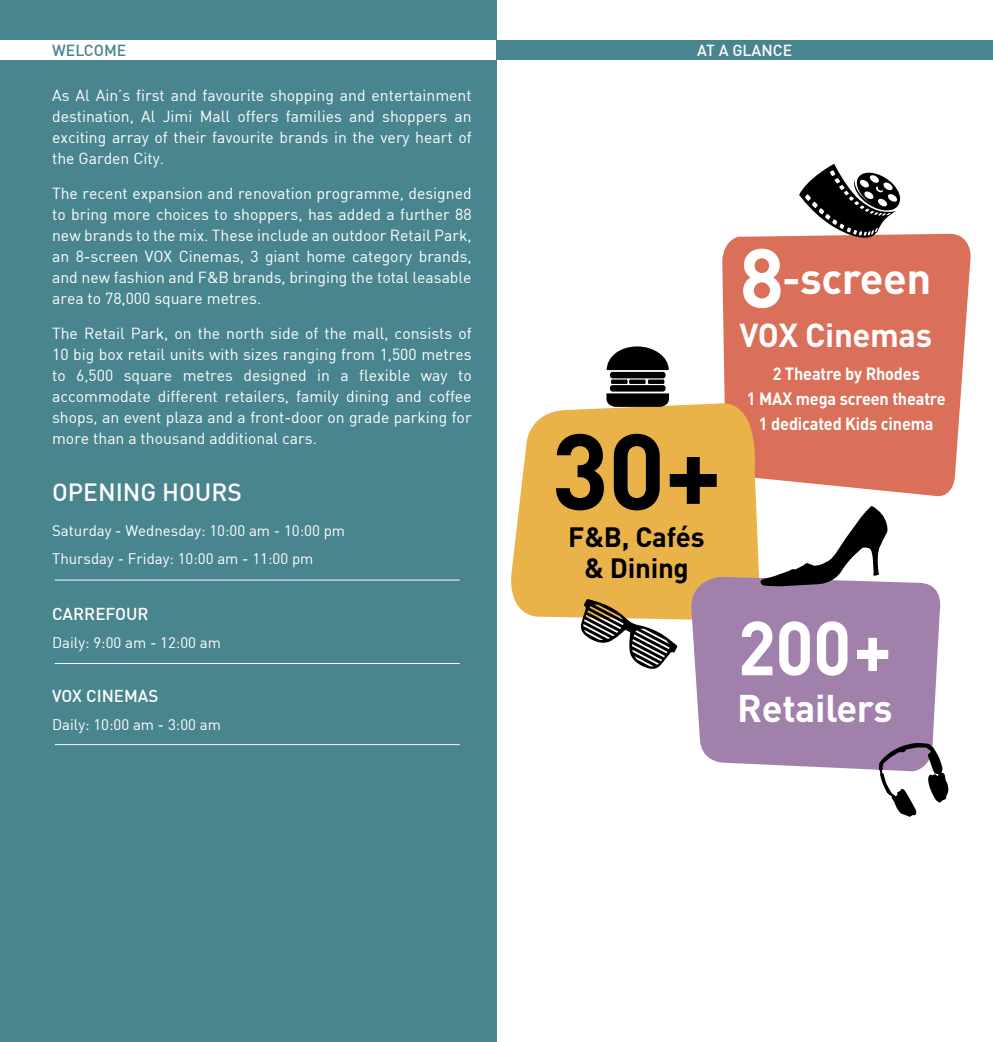
<style>
.page{position:relative;width:993px;height:1042px;background:#fff}
.page>*{position:absolute;margin:0;border:0;box-sizing:border-box;transform-origin:0 0}
.t1{font:700 105.88px "DIN";color:#000}
.t2{font:700 75.08px "DIN";color:#fff;scale:.94 1}
.t3{font:700 43.4px "DIN";letter-spacing:-.01em;color:#fff}
.t4{font:700 38.15px "DIN";letter-spacing:-.01em;color:#fff}
.t5{font:700 32.9px "DIN";letter-spacing:-.01em;color:#fff}
.t6{font:700 27.65px/31.7px "DIN";letter-spacing:-.01em;color:#000;text-align:center}
.t7{font:500 24.5px "DIN";color:#fff}
.t8{font:700 17.5px/24.5px "DIN";letter-spacing:-.01em;color:#fff;text-align:center;scale:.93 1}
.t9{font:500 16.97px "DIN";color:#fff}
.t10{font:15.75px/21px "DIN";color:#fff;text-align:justify}
.t11{font:500 15.75px "DIN";color:#fff}
.t12{font:500 15.75px "DIN";color:#49858e}
.t13{font:15.05px/28.2px "DIN";color:#fff}
.s1{font-size:82.08px}
</style>
<div class="page">
<div style="left:0;top:0;width:496px;height:1042px;background:#49858e"></div>
<div style="left:0;top:40px;width:496px;height:20px;background:#fff"></div>
<div style="left:496px;top:40px;width:496px;height:20px;background:#49858e"></div>
<hr style="left:55px;top:579px;width:404px;height:1px;background:#fff">
<hr style="left:55px;top:663px;width:404px;height:1px;background:#fff">
<hr style="left:55px;top:744px;width:404px;height:1px;background:#fff">
<svg style="left:722px;top:234px;width:248px;height:263px;fill:#da705a"></svg>
<svg style="left:511px;top:393px;width:248px;height:227px;fill:#e9b349"></svg>
<svg style="left:688px;top:577px;width:253px;height:193px;fill:#a180ab"></svg>
<svg style="left:878px;top:743px;width:70px;height:74px"></svg>
<svg style="left:580px;top:599px;width:97px;height:70px"></svg>
<svg style="left:758px;top:506px;width:130px;height:80px"></svg>
<svg style="left:798px;top:164px;width:103px;height:75px"></svg>
<svg style="left:606px;top:393px;width:62px;height:14px"></svg>
<svg style="left:606px;top:346px;width:62px;height:24px"></svg>
<div style="left:609px;top:372px;width:56px;height:6px;background:#000;border-radius:3px"></div>
<div style="left:609px;top:385px;width:56px;height:6px;background:#000;border-radius:3px"></div>
<svg style="left:611px;top:379px;width:53px;height:5px"></svg>
<p class="t12" style="left:52px;top:40px;width:76px">WELCOME</p>
<p class="t10" style="left:52px;top:85px;width:421px">As Al Ain’s first and favourite shopping and entertainment destination, Al Jimi Mall offers families and shoppers an exciting array of their favourite brands in the very heart of the Garden City.</p>
<p class="t10" style="left:52px;top:183px;width:421px">The recent expansion and renovation programme, designed to bring more choices to shoppers, has added a further 88 new brands to the mix. These include an outdoor Retail Park, an 8-screen VOX Cinemas, 3 giant home category brands, and new fashion and F&amp;B brands, bringing the total leasable area to 78,000 square metres.</p>
<p class="t10" style="left:52px;top:323px;width:421px">The Retail Park, on the north side of the mall, consists of 10 big box retail units with sizes ranging from 1,500 metres to 6,500 square metres designed in a flexible way to accommodate different retailers, family dining and coffee shops, an event plaza and a front-door on grade parking for more than a thousand additional cars.</p>
<h3 class="t7" style="left:52px;top:476px;width:191px">OPENING HOURS</h3>
<p class="t13" style="left:52px;top:516px;width:294px">Saturday - Wednesday: 10:00 am - 10:00 pm<br>Thursday - Friday: 10:00 am - 11:00 pm</p>
<p class="t9" style="left:52px;top:603px;width:98px">CARREFOUR</p>
<p class="t13" style="left:52px;top:628px;width:170px">Daily: 9:00 am - 12:00 am</p>
<p class="t9" style="left:52px;top:685px;width:108px">VOX CINEMAS</p>
<p class="t13" style="left:52px;top:710px;width:170px">Daily: 10:00 am - 3:00 am</p>
<p class="t11" style="left:697px;top:40px;width:96px">AT A GLANCE</p>
<h3 class="t3" style="left:739px;top:250px;width:193px"><span class="s1">8</span>-screen</h3>
<h3 class="t5" style="left:739px;top:314px;width:194px">VOX Cinemas</h3>
<h1 class="t1" style="left:551px;top:402px;width:172px">30+</h1>
<h3 class="t6" style="left:568px;top:520px;width:138px">F&amp;B, Cafés &amp; Dining</h3>
<p class="t8" style="left:746px;top:361px;width:215px">2 Theatre by Rhodes<br>1 MAX mega screen theatre<br>1 dedicated Kids cinema</p>
<h2 class="t2" style="left:737px;top:599px;width:165px">200+</h2>
<h3 class="t4" style="left:737px;top:683px;width:157px">Retailers</h3>
</div>
